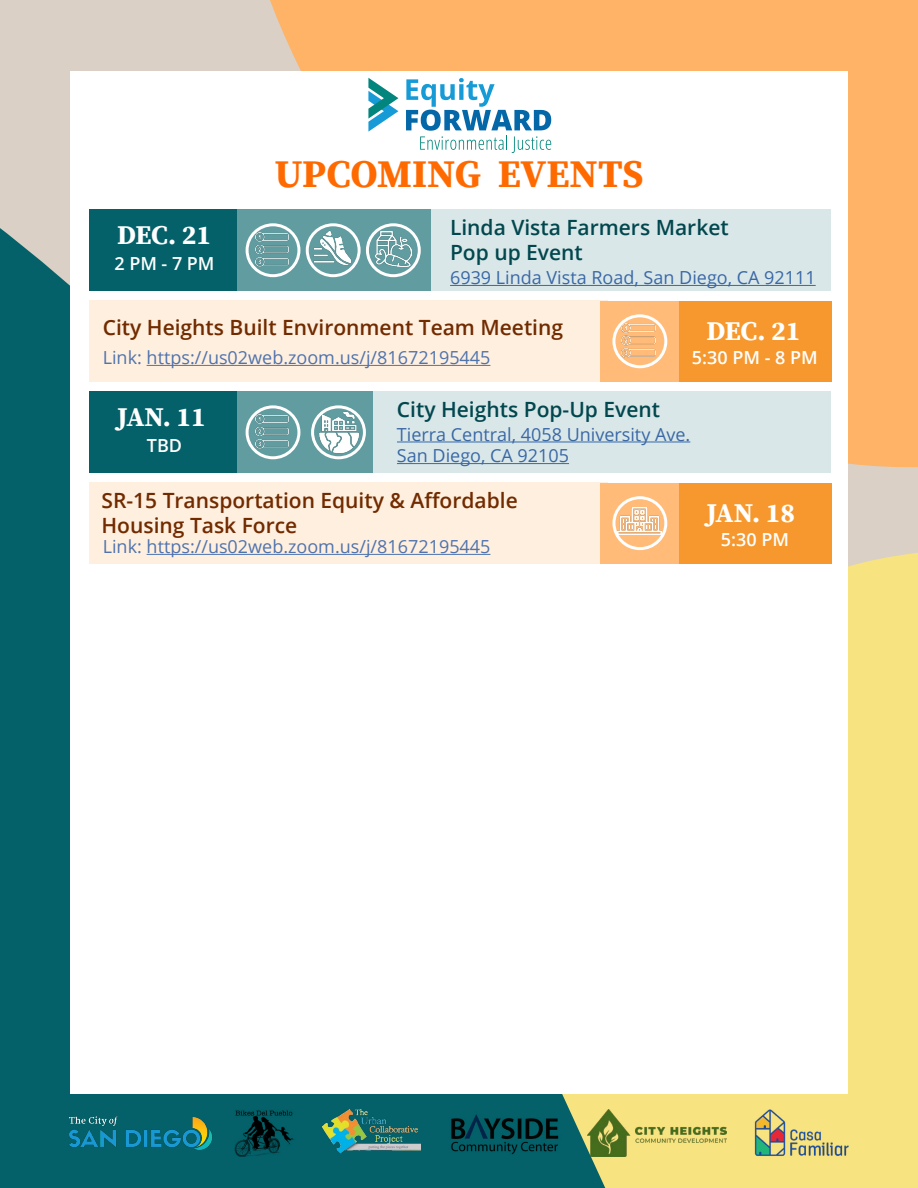
<style>
.page{position:relative;width:918px;height:1188px;background:#dad0c5}
.page>*{position:absolute;margin:0;border:0;box-sizing:border-box;transform-origin:0 0}
.t1{font:39px "Source Serif Variable";letter-spacing:-.005em;color:#ff6a00}
.t2{font:27px "Source Serif Variable";letter-spacing:-.01em;color:#fff}
.t3{font:600 21px/25.2px "Open Sans";color:#712b00}
.t4{font:600 21px/25.2px "Open Sans";color:#02474e}
.t5{font:18px "Open Sans";color:#4f73ad}
.t6{font:18px/21.6px "Open Sans";color:#3a68a5}
.t7{font:600 18px "Open Sans";color:#fff}
</style>
<div class="page">
<div style="left:640px;top:552px;width:278px;height:636px;background:#f7e380"></div>
<div style="left:0;top:228px;width:640px;height:960px;background:#046169"></div>
<div style="left:270px;top:0;width:648px;height:468px;background:#feb367"></div>
<div style="left:70px;top:71px;width:778px;height:1023px;background:#fff"></div>
<div style="left:370px;top:210px;width:461px;height:81px;background:#d9e7e9"></div>
<div style="left:361px;top:392px;width:470px;height:81px;background:#d9e7e9"></div>
<div style="left:236px;top:210px;width:195px;height:81px;background:#619ca0"></div>
<div style="left:236px;top:392px;width:137px;height:81px;background:#619ca0"></div>
<div style="left:89px;top:210px;width:147px;height:81px;background:#046169"></div>
<div style="left:89px;top:392px;width:147px;height:81px;background:#046169"></div>
<div style="left:679px;top:301px;width:152px;height:81px;background:#f6982d"></div>
<div style="left:679px;top:483px;width:152px;height:81px;background:#f6982d"></div>
<div style="left:89px;top:301px;width:518px;height:81px;background:#ffefdf"></div>
<div style="left:89px;top:483px;width:518px;height:81px;background:#ffefdf"></div>
<div style="left:601px;top:301px;width:78px;height:81px;background:#fb7"></div>
<div style="left:601px;top:483px;width:78px;height:81px;background:#fb7"></div>
<img style="left:376px;top:231px;width:35px;height:35px">
<div style="left:366px;top:223px;width:55px;height:54px;border:3px solid #fff;border-radius:50%"></div>
<img style="left:310px;top:230px;width:45px;height:39px">
<div style="left:306px;top:223px;width:55px;height:54px;border:3px solid #fff;border-radius:50%"></div>
<img style="left:253px;top:229px;width:40px;height:41px">
<div style="left:246px;top:223px;width:54px;height:54px;border:3px solid #fff;border-radius:50%"></div>
<img style="left:253px;top:411px;width:40px;height:41px">
<div style="left:246px;top:405px;width:54px;height:54px;border:3px solid #fff;border-radius:50%"></div>
<img style="left:619px;top:320px;width:41px;height:41px">
<div style="left:612px;top:314px;width:55px;height:54px;border:3px solid #fff;border-radius:50%"></div>
<img style="left:316px;top:410px;width:45px;height:47px">
<div style="left:311px;top:405px;width:55px;height:54px;border:3px solid #fff;border-radius:50%"></div>
<img style="left:617px;top:507px;width:45px;height:28px">
<div style="left:612px;top:496px;width:55px;height:54px;border:3px solid #fff;border-radius:50%"></div>
<hr style="left:450px;top:285px;width:366px;height:1px;background:#3a68a5">
<hr style="left:397px;top:442px;width:293px;height:1px;background:#3a68a5">
<hr style="left:397px;top:463px;width:172px;height:1px;background:#3a68a5">
<hr style="left:147px;top:365px;width:343px;height:1px;background:#4f73ad">
<hr style="left:147px;top:554px;width:343px;height:1px;background:#4f73ad">
<img style="left:69px;top:1116px;width:143px;height:34px">
<img style="left:443px;top:1109px;width:122px;height:48px">
<img style="left:235px;top:1109px;width:63px;height:48px">
<img style="left:587px;top:1109px;width:140px;height:48px">
<img style="left:320px;top:1109px;width:100px;height:48px">
<img style="left:754px;top:1110px;width:95px;height:47px">
<svg style="left:368px;top:78px;width:30px;height:54px"></svg>
<svg style="left:406px;top:78px;width:145px;height:75px"></svg>
<p class="t2" style="left:117px;top:217px;width:96px">DEC. 21</p>
<p class="t7" style="left:114px;top:252px;width:102px">2 PM - 7 PM</p>
<h1 class="t1" style="left:274px;top:148px;width:371px">UPCOMING EVENTS</h1>
<p class="t4" style="left:450px;top:214px;width:280px">Linda Vista Farmers Market<br>Pop up Event</p>
<p class="t6" style="left:450px;top:266px;width:367px">6939 Linda Vista Road, San Diego, CA 92111</p>
<p class="t3" style="left:103px;top:314px;width:462px">City Heights Built Environment Team Meeting</p>
<p class="t5" style="left:103px;top:345px;width:389px">Link: https://us02web.zoom.us/j/81672195445</p>
<p class="t2" style="left:706px;top:313px;width:96px">DEC. 21</p>
<p class="t7" style="left:692px;top:345px;width:127px">5:30 PM - 8 PM</p>
<p class="t2" style="left:117px;top:399px;width:90px">JAN. 11</p>
<p class="t7" style="left:147px;top:434px;width:37px">TBD</p>
<p class="t4" style="left:397px;top:396px;width:265px">City Heights Pop-Up Event</p>
<p class="t6" style="left:397px;top:423px;width:295px">Tierra Central, 4058 University Ave.<br>San Diego, CA 92105</p>
<p class="t3" style="left:102px;top:488px;width:418px">SR-15 Transportation Equity &amp; Affordable<br>Housing Task Force</p>
<p class="t5" style="left:103px;top:534px;width:389px">Link: https://us02web.zoom.us/j/81672195445</p>
<p class="t2" style="left:706px;top:495px;width:90px">JAN. 18</p>
<p class="t7" style="left:721px;top:527px;width:70px">5:30 PM</p>
</div>
